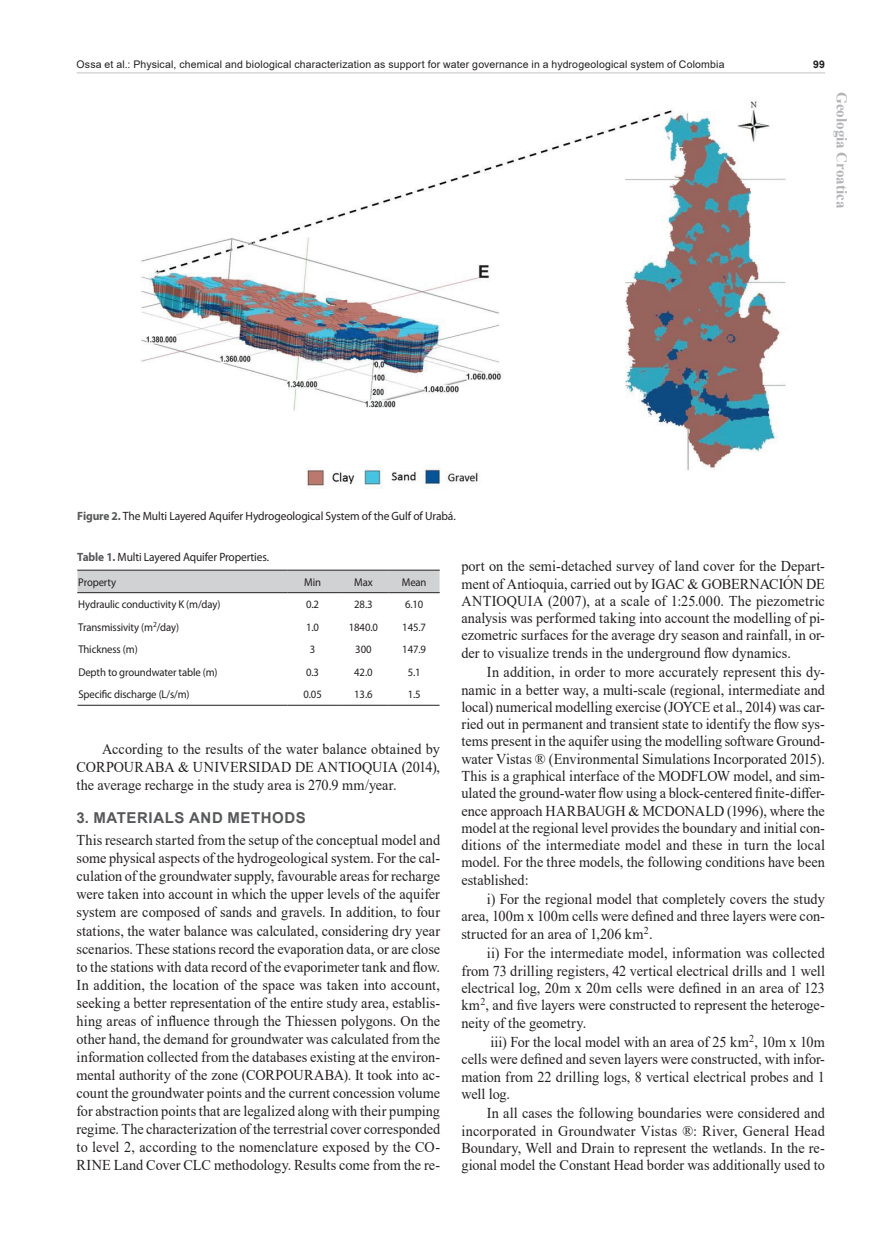
<style>
.page{position:relative;width:893px;height:1234px;background:#fff}
.page>*{position:absolute;margin:0;border:0;box-sizing:border-box;transform-origin:0 0}
.t1{font:15px/17.2px "Times New Roman";color:#231f20;text-align:justify;scale:.95 1}
.t2{font:700 15px "Arial";letter-spacing:.04em;color:#57585a}
.t3{font:700 15px "Times New Roman";color:#b2b3b7}
.t4{font:12px "Myriad Pro";letter-spacing:-.01em;color:#231f20;scale:.96 1}
.t5{font:12px "Myriad Pro";letter-spacing:-.01em;color:#231f20;scale:.95 1}
.t6{font:11.25px "Myriad Pro";letter-spacing:-.01em;color:#231f20;scale:.95 1}
.t7{font:10.5px "Arial";letter-spacing:.015em;color:#231f20}
.t8{font:700 10.5px "Arial";color:#231f20}
.s1{font-weight:700;color:#57585a}
</style>
<div class="page">
<hr style="left:77px;top:72px;width:748px;height:1px;background:#c7c8ca">
<img style="left:140px;top:101px;width:646px;height:388px">
<div style="left:77px;top:570px;width:363px;height:24px;background:#d1d2d4"></div>
<hr style="left:77px;top:704px;width:210px;height:1px;background:#231f20">
<hr style="left:287px;top:704px;width:51px;height:1px;background:#231f20">
<hr style="left:338px;top:704px;width:51px;height:1px;background:#231f20">
<hr style="left:389px;top:704px;width:51px;height:1px;background:#231f20">
<hr style="left:77px;top:569px;width:210px;height:1px;background:#231f20">
<hr style="left:287px;top:569px;width:51px;height:1px;background:#231f20">
<hr style="left:338px;top:569px;width:51px;height:1px;background:#231f20">
<hr style="left:389px;top:569px;width:51px;height:1px;background:#231f20">
<hr style="left:77px;top:592px;width:210px;height:1px;background:#231f20">
<hr style="left:287px;top:592px;width:51px;height:1px;background:#231f20">
<hr style="left:338px;top:592px;width:51px;height:1px;background:#231f20">
<hr style="left:389px;top:592px;width:51px;height:1px;background:#231f20">
<p class="t7" style="left:77px;top:57px;width:649px">Ossa et al.: Physical, chemical and biological characterization as support for water governance in a hydrogeological system of Colombia</p>
<p class="t8" style="left:813px;top:57px;width:13px">99</p>
<p class="t3" style="left:853px;top:92px;width:118px;rotate:90deg">Geologia Croatica</p>
<p class="t4" style="left:77px;top:508px;width:396px"><span class="s1">Figure 2.</span> The Multi Layered Aquifer Hydrogeological System of the Gulf of Urabá.</p>
<p class="t5" style="left:77px;top:550px;width:203px"><span class="s1">Table 1.</span> Multi Layered Aquifer Properties.</p>
<p class="t6" style="left:78px;top:574px;width:41px">Property</p>
<p class="t6" style="left:304px;top:574px;width:19px">Min</p>
<p class="t6" style="left:354px;top:574px;width:21px">Max</p>
<p class="t6" style="left:402px;top:574px;width:28px">Mean</p>
<p class="t6" style="left:78px;top:597px;width:151px">Hydraulic conductivity K (m/day)</p>
<p class="t6" style="left:306px;top:597px;width:15px">0.2</p>
<p class="t6" style="left:354px;top:597px;width:21px">28.3</p>
<p class="t6" style="left:405px;top:597px;width:21px">6.10</p>
<p class="t6" style="left:78px;top:619px;width:108px">Transmissivity (m<sup>2</sup>/day)</p>
<p class="t6" style="left:306px;top:619px;width:15px">1.0</p>
<p class="t6" style="left:349px;top:619px;width:32px">1840.0</p>
<p class="t6" style="left:402px;top:619px;width:26px">145.7</p>
<p class="t6" style="left:78px;top:642px;width:64px">Thickness (m)</p>
<p class="t6" style="left:310px;top:642px;width:7px">3</p>
<p class="t6" style="left:355px;top:642px;width:19px">300</p>
<p class="t6" style="left:402px;top:642px;width:26px">147.9</p>
<p class="t6" style="left:78px;top:664px;width:148px">Depth to groundwater table (m)</p>
<p class="t6" style="left:306px;top:664px;width:15px">0.3</p>
<p class="t6" style="left:354px;top:664px;width:21px">42.0</p>
<p class="t6" style="left:408px;top:664px;width:15px">5.1</p>
<p class="t6" style="left:78px;top:687px;width:119px">Specific discharge (L/s/m)</p>
<p class="t6" style="left:303px;top:687px;width:21px">0.05</p>
<p class="t6" style="left:354px;top:687px;width:21px">13.6</p>
<p class="t6" style="left:408px;top:687px;width:15px">1.5</p>
<p class="t1" style="left:461px;top:557px;width:384px">port on the semi-detached survey of land cover for the Depart&shy;ment of Antioquia, carried out by IGAC &amp; GOBERNACIÓN DE ANTIOQUIA (2007), at a scale of 1:25.000. The piezometric analysis was performed taking into account the modelling of pi&shy;ezometric surfaces for the average dry season and rainfall, in or&shy;der to visualize trends in the underground flow dynamics.</p>
<p class="t1" style="left:461px;top:663px;width:384px;text-indent:26px">In addition, in order to more accurately represent this dy&shy;namic in a better way, a multi-scale (regional, intermediate and local) numerical modelling exercise (JOYCE et al., 2014) was car&shy;ried out in permanent and transient state to identify the flow sys&shy;tems present in the aquifer using the modelling software Ground&shy;water Vistas ® (Environmental Simulations Incorporated 2015).<br>This is a graphical interface of the MODFLOW model, and sim&shy;ulated the ground-water flow using a block-centered finite-differ&shy;ence approach HARBAUGH &amp; MCDONALD (1996), where the model at the regional level provides the boundary and initial con&shy;ditions of the intermediate model and these in turn the local model. For the three models, the following conditions have been established:</p>
<p class="t1" style="left:461px;top:889px;width:384px;text-indent:26px">i) For the regional model that completely covers the study area, 100m x 100m cells were defined and three layers were con&shy;structed for an area of 1,206 km<sup>2</sup>.</p>
<p class="t1" style="left:461px;top:943px;width:384px;text-indent:26px">ii) For the intermediate model, information was collected from 73 drilling registers, 42 vertical electrical drills and 1 well electrical log, 20m x 20m cells were defined in an area of 123 km<sup>2</sup>, and five layers were constructed to represent the heteroge&shy;neity of the geometry.</p>
<p class="t1" style="left:461px;top:1032px;width:384px;text-indent:29px">iii) For the local model with an area of 25 km<sup>2</sup>, 10m x 10m cells were defined and seven layers were constructed, with infor&shy;mation from 22 drilling logs, 8 vertical electrical probes and 1 well log.</p>
<p class="t1" style="left:461px;top:1103px;width:384px;text-indent:26px">In all cases the following boundaries were considered and incorporated in Groundwater Vistas ®: River, General Head Boundary, Well and Drain to represent the wetlands. In the re&shy;gional model the Constant Head border was additionally used to</p>
<p class="t1" style="left:77px;top:739px;width:384px;line-height:18px;text-indent:26px">According to the results of the water balance obtained by CORPOURABA &amp; UNIVERSIDAD DE ANTIOQUIA (2014), the average recharge in the study area is 270.9 mm/year.</p>
<p class="t2" style="left:77px;top:807px;width:231px">3. MATERIALS AND METHODS</p>
<p class="t1" style="left:77px;top:830px;width:384px;line-height:18px">This research started from the setup of the conceptual model and some physical aspects of the hydrogeological system. For the cal&shy;culation of the groundwater supply, favourable areas for recharge were taken into account in which the upper levels of the aquifer system are composed of sands and gravels. In addition, to four stations, the water balance was calculated, considering dry year scenarios. These stations record the evaporation data, or are close to the stations with data record of the evaporimeter tank and flow.<br>In addition, the location of the space was taken into account, seeking a better representation of the entire study area, establis&shy;hing areas of influence through the Thiessen polygons. On the other hand, the demand for groundwater was calculated from the information collected from the databases existing at the environ&shy;mental authority of the zone (CORPOURABA). It took into ac&shy;count the groundwater points and the current concession volume for abstraction points that are legalized along with their pumping regime. The characterization of the terrestrial cover corresponded to level 2, according to the nomenclature exposed by the CO-RINE Land Cover CLC methodology. Results come from the re-</p>
</div>
